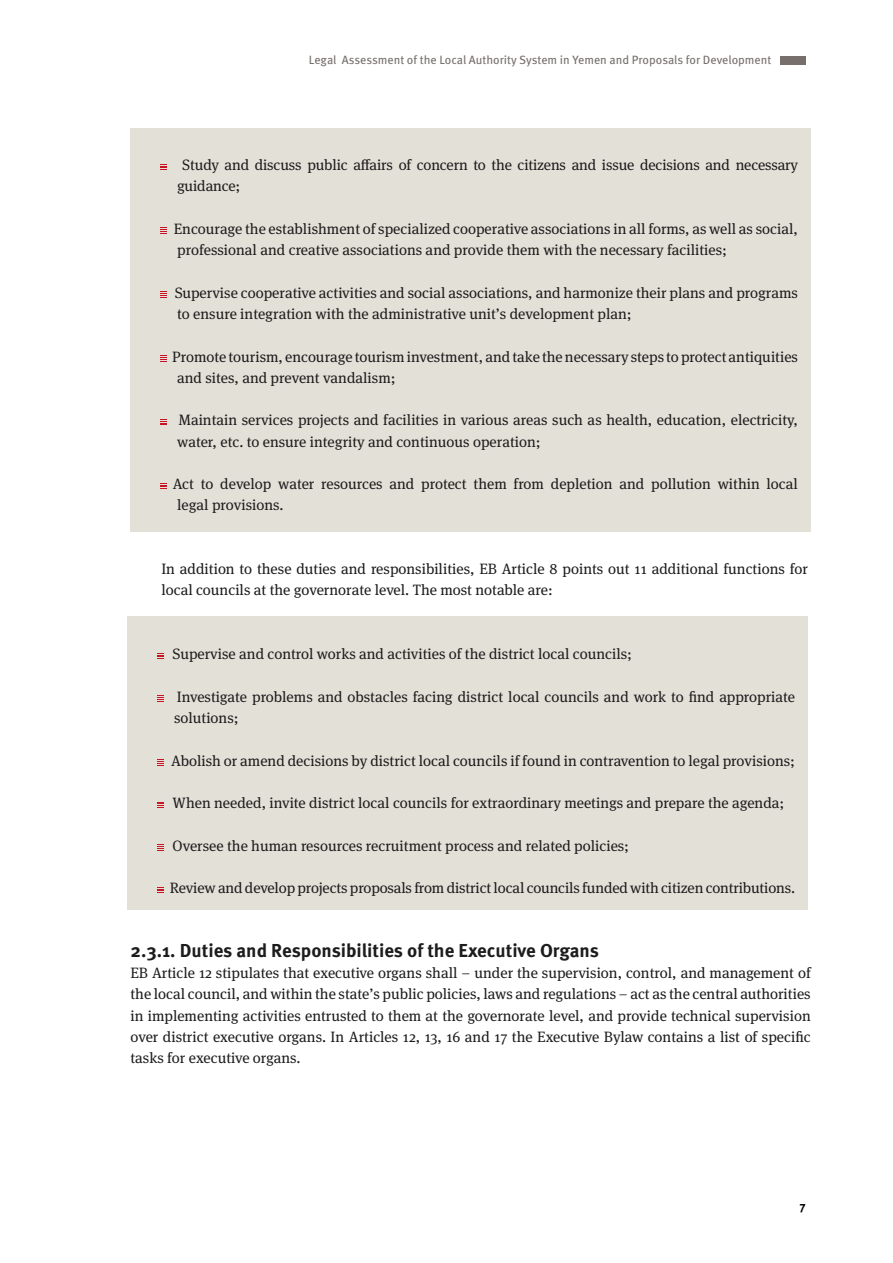
<style>
.page{position:relative;width:893px;height:1263px;background:#fff}
.page>*{position:absolute;margin:0;border:0;box-sizing:border-box;transform-origin:0 0}
.t1{font:700 18.75px "Meta Pro";color:#1c1c1c}
.t2{font:15px/21.3px "Meta Serif Pro";color:#1c1c1c}
.t3{font:12px "Meta Pro";color:#766f6c}
.t4{font:700 12px "Meta Pro";color:#000}
</style>
<div class="page">
<div style="left:780px;top:56px;width:26px;height:9px;background:#766f6c"></div>
<div style="left:127px;top:617px;width:681px;height:293px;background:#e3e0d8"></div>
<svg style="left:157px;top:653px;width:6px;height:6px"></svg>
<svg style="left:157px;top:695px;width:6px;height:7px"></svg>
<svg style="left:157px;top:759px;width:6px;height:7px"></svg>
<svg style="left:157px;top:802px;width:6px;height:6px"></svg>
<svg style="left:157px;top:844px;width:6px;height:7px"></svg>
<svg style="left:157px;top:887px;width:6px;height:6px"></svg>
<div style="left:130px;top:129px;width:681px;height:403px;background:#e3e0d8"></div>
<svg style="left:160px;top:164px;width:7px;height:6px"></svg>
<svg style="left:160px;top:229px;width:7px;height:5px"></svg>
<svg style="left:160px;top:291px;width:7px;height:7px"></svg>
<svg style="left:160px;top:355px;width:7px;height:7px"></svg>
<svg style="left:160px;top:419px;width:7px;height:6px"></svg>
<svg style="left:160px;top:483px;width:7px;height:6px"></svg>
<p class="t3" style="left:309px;top:50px;width:464px">Legal Assessment of the Local Authority System in Yemen and Proposals for Development</p>
<p class="t2" style="left:177px;top:153px;width:622px;text-indent:5px">Study and discuss public affairs of concern to the citizens and issue decisions and necessary guidance;</p>
<p class="t2" style="left:174px;top:217px;width:626px">Encourage the establishment of specialized cooperative associations in all forms, as well as social, professional and creative associations and provide them with the necessary facilities;</p>
<p class="t2" style="left:175px;top:281px;width:625px">Supervise cooperative activities and social associations, and harmonize their plans and programs to ensure integration with the administrative unit’s development plan;</p>
<p class="t2" style="left:177px;top:345px;width:622px;text-indent:-5px">Promote tourism, encourage tourism investment, and take the necessary steps to protect antiquities and sites, and prevent vandalism;</p>
<p class="t2" style="left:177px;top:409px;width:622px">Maintain services projects and facilities in various areas such as health, education, electricity, water, etc. to ensure integrity and continuous operation;</p>
<p class="t2" style="left:177px;top:472px;width:622px;text-indent:-5px">Act to develop water resources and protect them from depletion and pollution within local legal provisions.</p>
<p class="t2" style="left:161px;top:557px;width:648px">In addition to these duties and responsibilities, EB Article 8 points out 11 additional functions for local councils at the governorate level. The most notable are:</p>
<p class="t2" style="left:173px;top:643px;width:461px">Supervise and control works and activities of the district local councils;</p>
<p class="t2" style="left:174px;top:685px;width:622px">Investigate problems and obstacles facing district local councils and work to find appropriate solutions;</p>
<p class="t2" style="left:171px;top:749px;width:625px">Abolish or amend decisions by district local councils if found in contravention to legal provisions;</p>
<p class="t2" style="left:173px;top:791px;width:613px">When needed, invite district local councils for extraordinary meetings and prepare the agenda;</p>
<p class="t2" style="left:173px;top:834px;width:458px">Oversee the human resources recruitment process and related policies;</p>
<p class="t2" style="left:170px;top:876px;width:627px">Review and develop projects proposals from district local councils funded with citizen contributions.</p>
<p class="t1" style="left:130px;top:936px;width:470px">2.3.1. Duties and Responsibilities of the Executive Organs</p>
<p class="t2" style="left:130px;top:961px;width:682px;text-align:justify">EB Article 12 stipulates that executive organs shall – under the supervision, control, and management of the local council, and within the state’s public policies, laws and regulations – act as the central authorities in implementing activities entrusted to them at the governorate level, and provide technical supervision over district executive organs. In Articles 12, 13, 16 and 17 the Executive Bylaw contains a list of specific tasks for executive organs.</p>
<p class="t4" style="left:799px;top:1198px;width:8px">7</p>
</div>
